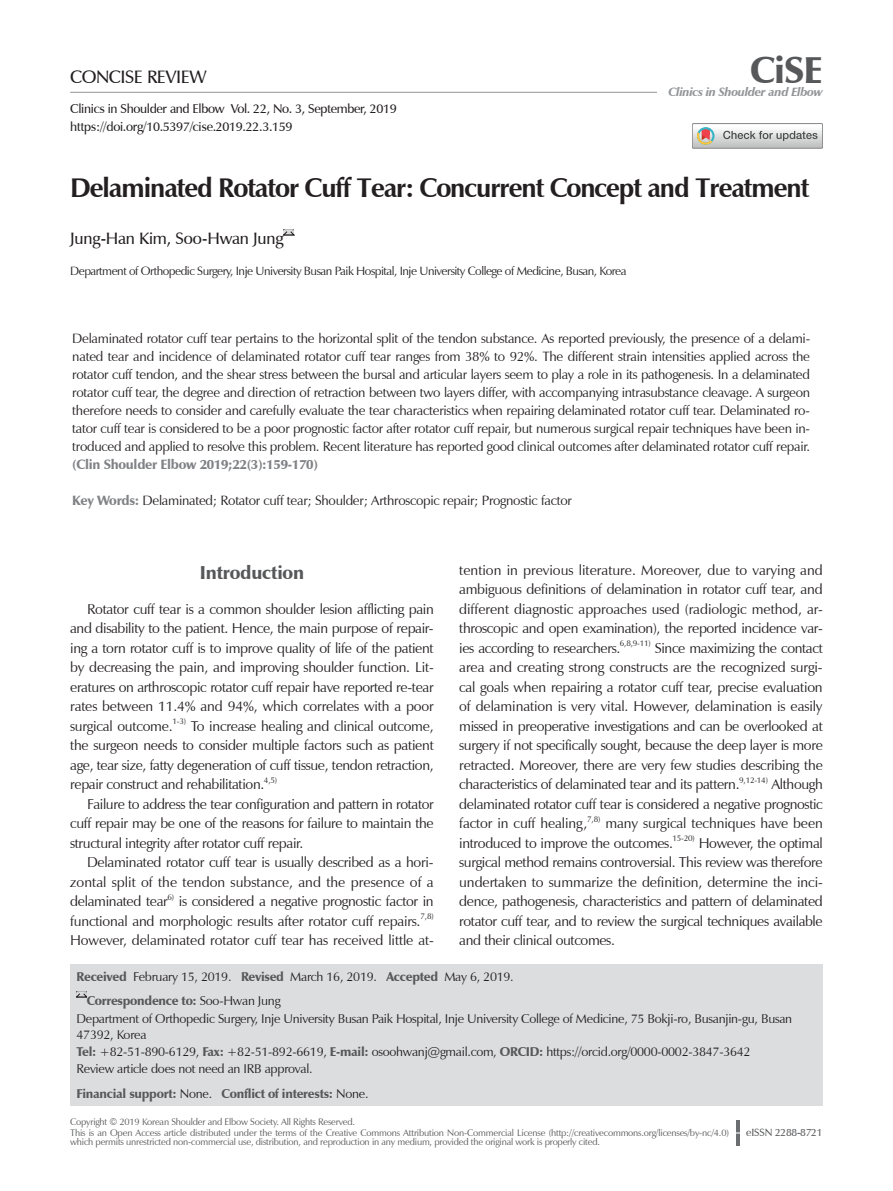
<style>
.page{position:relative;width:893px;height:1191px;background:#fff}
.page>*{position:absolute;margin:0;border:0;box-sizing:border-box;transform-origin:0 0}
.t1{font:900 37.5px "Zapf Humanist 601 BT";color:#57585a}
.t2{font:700 27px "Zapf Humanist 601 BT";letter-spacing:-.04em;color:#231f20}
.t3{font:900 18.75px "Zapf Humanist 601 BT";letter-spacing:-.01em;color:#57585a}
.t4{font:600 18px "Zapf Humanist 601 BT";letter-spacing:-.025em;color:#231f20}
.t5{font:600 16.5px "Zapf Humanist 601 BT";letter-spacing:-.01em;color:#231f20}
.t6{font:14.25px/19.5px "Zapf Humanist 601 BT";letter-spacing:-.025em;color:#231f20;text-align:justify}
.t7{font:14.25px "Zapf Humanist 601 BT";color:#231f20}
.t8{font:13.5px/18px "Zapf Humanist 601 BT";letter-spacing:-.02em;color:#231f20;text-align:justify}
.t9{font:12.75px/16.5px "Zapf Humanist 601 BT";letter-spacing:-.02em;color:#231f20}
.t10{font:600 12.75px/18px "Zapf Humanist 601 BT";letter-spacing:-.025em;color:#231f20}
.t11{font:900 12.75px "Zapf Humanist 601 BT";letter-spacing:-.02em;color:#57585a}
.t12{font:12px "Zapf Humanist 601 BT";letter-spacing:-.04em;color:#231f20}
.t13{font:italic 900 12px "Zapf Humanist 601 BT";letter-spacing:-.025em;color:#939598}
.t14{font:600 10.5px "Zapf Humanist 601 BT";letter-spacing:-.025em;color:#57585a}
.t15{font:9.45px/11.1px "Zapf Humanist 601 BT";letter-spacing:-.02em;color:#57585a}
.t16{font:8.25px "Zapf Humanist 601 BT";letter-spacing:-.025em;color:#231f20}
.s1{font-weight:900;color:#808285}
.s2{font-weight:900;color:#57585a}
.s3{font-weight:400;color:#231f20}
</style>
<div class="page">
<svg style="left:284px;top:229px;width:10px;height:7px"></svg>
<hr style="left:736px;top:1119px;width:3px;height:26px;background:#6c6d70">
<hr style="left:70px;top:92px;width:587px;height:1px;background:#939598">
<div style="left:70px;top:964px;width:753px;height:142px;background:#dcdddf"></div>
<svg style="left:77px;top:991px;width:10px;height:6px"></svg>
<div style="left:692px;top:123px;width:131px;height:25px;border:1px solid #888688"></div>
<svg style="left:692px;top:124px;width:131px;height:24px"></svg>
<p class="t4" style="left:70px;top:66px;width:138px">CONCISE REVIEW</p>
<p class="t10" style="left:70px;top:99px;width:328px">Clinics in Shoulder and Elbow Vol. 22, No. 3, September, 2019 https://doi.org/10.5397/cise.2019.22.3.159</p>
<p class="t1" style="left:750px;top:47px;width:74px">CiSE</p>
<p class="t13" style="left:668px;top:84px;width:156px">Clinics in Shoulder and Elbow</p>
<p class="t2" style="left:70px;top:171px;width:741px">Delaminated Rotator Cuff Tear: Concurrent Concept and Treatment</p>
<p class="t5" style="left:70px;top:228px;width:215px">Jung-Han Kim, Soo-Hwan Jung</p>
<p class="t12" style="left:70px;top:263px;width:558px">Department of Orthopedic Surgery, Inje University Busan Paik Hospital, Inje University College of Medicine, Busan, Korea</p>
<p class="t8" style="left:72px;top:330px;width:739px">Delaminated rotator cuff tear pertains to the horizontal split of the tendon substance. As reported previously, the presence of a delami&shy;nated tear and incidence of delaminated rotator cuff tear ranges from 38% to 92%. The different strain intensities applied across the rotator cuff tendon, and the shear stress between the bursal and articular layers seem to play a role in its pathogenesis. In a delaminated rotator cuff tear, the degree and direction of retraction between two layers differ, with accompanying intrasubstance cleavage. A surgeon therefore needs to consider and carefully evaluate the tear characteristics when repairing delaminated rotator cuff tear. Delaminated ro&shy;tator cuff tear is considered to be a poor prognostic factor after rotator cuff repair, but numerous surgical repair techniques have been in&shy;troduced and applied to resolve this problem. Recent literature has reported good clinical outcomes after delaminated rotator cuff repair. <span class="s1">(Clin Shoulder Elbow 2019;22(3):159-170)</span></p>
<p class="t8" style="left:72px;top:492px;width:501px"><span class="s1">Key Words:</span> Delaminated; Rotator cuff tear; Shoulder; Arthroscopic repair; Prognostic factor</p>
<p class="t3" style="left:200px;top:560px;width:106px">Introduction</p>
<p class="t6" style="left:70px;top:599px;width:365px;text-indent:17px">Rotator cuff tear is a common shoulder lesion afflicting pain and disability to the patient. Hence, the main purpose of repair&shy;ing a torn rotator cuff is to improve quality of life of the patient by decreasing the pain, and improving shoulder function. Lit&shy;eratures on arthroscopic rotator cuff repair have reported re-tear rates between 11.4% and 94%, which correlates with a poor surgical outcome.</p>
<p class="t16" style="left:172px;top:716px;width:15px">1-3)</p>
<p class="t6" style="left:70px;top:716px;width:365px;text-indent:121px">To increase healing and clinical outcome, the surgeon needs to consider multiple factors such as patient age, tear size, fatty degeneration of cuff tissue, tendon retraction, repair construct and rehabilitation.</p>
<p class="t16" style="left:264px;top:774px;width:15px">4,5)</p>
<p class="t6" style="left:87px;top:794px;width:348px">Failure to address the tear configuration and pattern in rotator</p>
<p class="t6" style="left:70px;top:813px;width:365px">cuff repair may be one of the reasons for failure to maintain the</p>
<p class="t6" style="left:70px;top:833px;width:235px">structural integrity after rotator cuff repair.</p>
<p class="t6" style="left:87px;top:852px;width:348px">Delaminated rotator cuff tear is usually described as a hori-</p>
<p class="t7" style="left:70px;top:873px;width:365px">zontal split of the tendon substance, and the presence of a</p>
<p class="t6" style="left:70px;top:891px;width:99px">delaminated tear</p>
<p class="t16" style="left:168px;top:891px;width:8px">6)</p>
<p class="t6" style="left:70px;top:891px;width:365px;text-indent:109px">is considered a negative prognostic factor in functional and morphologic results after rotator cuff repairs.</p>
<p class="t16" style="left:420px;top:911px;width:15px">7,8)</p>
<p class="t6" style="left:70px;top:930px;width:365px">However, delaminated rotator cuff tear has received little at-</p>
<p class="t6" style="left:459px;top:560px;width:365px">tention in previous literature. Moreover, due to varying and ambiguous definitions of delamination in rotator cuff tear, and different diagnostic approaches used (radiologic method, ar&shy;throscopic and open examination), the reported incidence var&shy;ies according to researchers.</p>
<p class="t16" style="left:620px;top:638px;width:32px">6,8,9-11)</p>
<p class="t6" style="left:459px;top:638px;width:365px;text-indent:196px">Since maximizing the contact area and creating strong constructs are the recognized surgi&shy;cal goals when repairing a rotator cuff tear, precise evaluation of delamination is very vital. However, delamination is easily missed in preoperative investigations and can be overlooked at surgery if not specifically sought, because the deep layer is more retracted. Moreover, there are very few studies describing the characteristics of delaminated tear and its pattern.</p>
<p class="t16" style="left:739px;top:774px;width:30px">9,12-14)</p>
<p class="t6" style="left:459px;top:774px;width:365px;text-indent:312px">Although delaminated rotator cuff tear is considered a negative prognostic factor in cuff healing,</p>
<p class="t16" style="left:587px;top:813px;width:15px">7,8)</p>
<p class="t6" style="left:459px;top:813px;width:365px;text-indent:146px">many surgical techniques have been introduced to improve the outcomes.</p>
<p class="t16" style="left:673px;top:833px;width:24px">15-20)</p>
<p class="t6" style="left:459px;top:833px;width:365px;text-indent:239px">However, the optimal surgical method remains controversial. This review was therefore undertaken to summarize the definition, determine the inci&shy;dence, pathogenesis, characteristics and pattern of delaminated rotator cuff tear, and to review the surgical techniques available and their clinical outcomes.</p>
<p class="t9" style="left:87px;top:965px;width:429px;line-height:23.1px;text-indent:-10px"><span class="s2">Received</span> February 15, 2019. <span class="s2">Revised</span> March 16, 2019. <span class="s2">Accepted</span> May 6, 2019.<br><span class="s2">Correspondence to:</span> Soo-Hwan Jung</p>
<p class="t9" style="left:77px;top:1010px;width:717px">Department of Orthopedic Surgery, Inje University Busan Paik Hospital, Inje University College of Medicine, 75 Bokji-ro, Busanjin-gu, Busan 47392, Korea<br><span class="s2">Tel:</span> +82-51-890-6129, <span class="s2">Fax:</span> +82-51-892-6619, <span class="s2">E-mail:</span> osoohwanj@gmail.com, <span class="s2">ORCID:</span> https://orcid.org/0000-0002-3847-3642<br>Review article does not need an IRB approval.</p>
<p class="t11" style="left:77px;top:1085px;width:293px">Financial support: <span class="s3">None.</span> Conflict of interests: <span class="s3">None.</span></p>
<p class="t15" style="left:70px;top:1115px;width:660px">Copyright © 2019 Korean Shoulder and Elbow Society. All Rights Reserved.<br>This is an Open Access article distributed under the terms of the Creative Commons Attribution Non-Commercial License (http://creativecommons.org/licenses/by-nc/4.0)</p>
<p class="t15" style="left:70px;top:1135px;width:531px">which permits unrestricted non-commercial use, distribution, and reproduction in any medium, provided the original work is properly cited.</p>
<p class="t14" style="left:746px;top:1126px;width:78px">eISSN 2288-8721</p>
</div>
